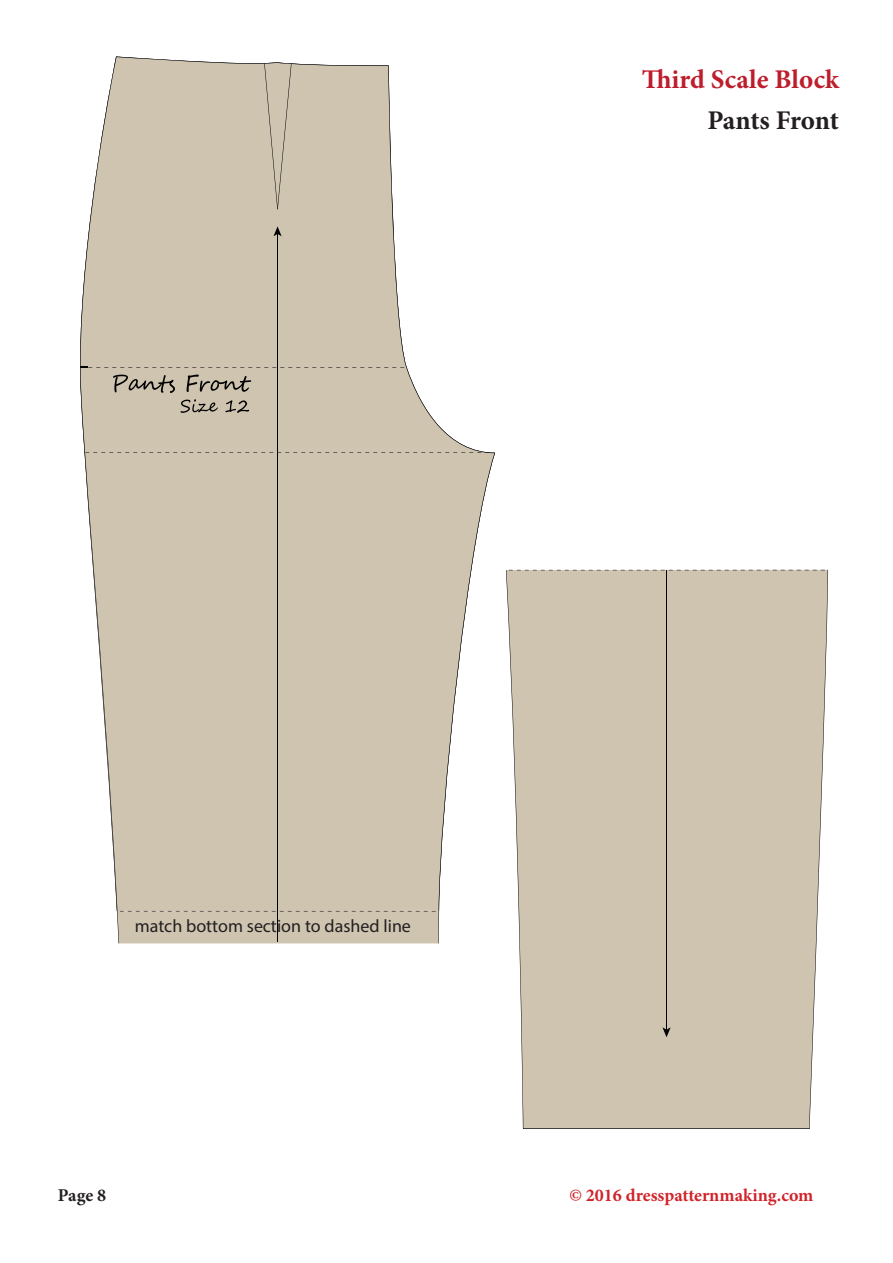
<style>
.page{position:relative;width:893px;height:1263px;background:#fff}
.page>*{position:absolute;margin:0;border:0;box-sizing:border-box;transform-origin:0 0}
.Third_Scale_Blocks{font:700 27px "Minion Pro";letter-spacing:.005em;color:#be1d2c}
.toc_TITLE{font:700 27px "Minion Pro";letter-spacing:-.01em;color:#231f20}
.t1{font:18px "Myriad Pro";color:#231f20}
.t2{font:700 18px "Minion Pro";color:#d1232a}
.t3{font:700 18px "Minion Pro";color:#231f20}
</style>
<div class="page">
<svg style="left:80px;top:57px;width:415px;height:856px;fill:#cfc4b0"></svg>
<svg style="left:264px;top:63px;width:28px;height:146px;background:#c7bca9"></svg>
<svg style="left:85px;top:452px;width:404px;height:1px"></svg>
<div style="left:117px;top:911px;width:322px;height:32px;background:#cfc4b0"></div>
<svg style="left:80px;top:367px;width:324px;height:1px"></svg>
<hr style="left:277px;top:233px;width:1px;height:709px;background:#000001">
<svg style="left:273px;top:226px;width:9px;height:10px"></svg>
<svg style="left:113px;top:375px;width:138px;height:18px;background:#a39b8b"></svg>
<svg style="left:181px;top:399px;width:68px;height:14px"></svg>
<div style="left:506px;top:570px;width:322px;height:559px;background:#cfc4b0"></div>
<svg style="left:509px;top:570px;width:316px;height:1px"></svg>
<hr style="left:666px;top:570px;width:1px;height:460px;background:#000001">
<svg style="left:662px;top:1027px;width:9px;height:10px"></svg>
<p class="Third_Scale_Blocks" style="left:642px;top:60px;width:199px">Third Scale Block</p>
<p class="toc_TITLE" style="left:707px;top:101px;width:133px">Pants Front</p>
<p class="t1" style="left:135px;top:915px;width:278px">match bottom section to dashed line</p>
<p class="t3" style="left:58px;top:1182px;width:50px">Page 8</p>
<p class="t2" style="left:569px;top:1182px;width:245px">© 2016 dresspatternmaking.com</p>
</div>
